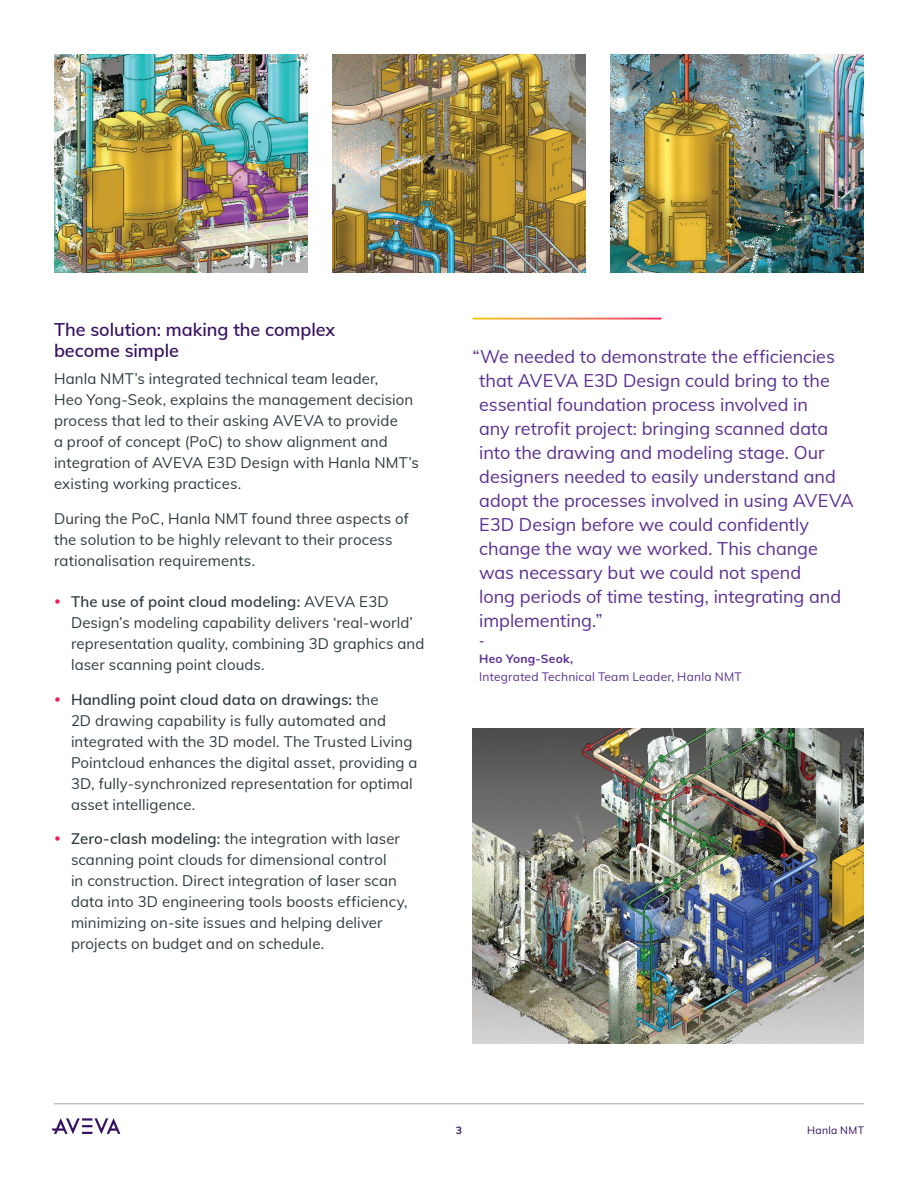
<style>
.page{position:relative;width:918px;height:1188px;background:#fff}
.page>*{position:absolute;margin:0;border:0;box-sizing:border-box;transform-origin:0 0}
.Pull_Quote{font:18px/24px "Muli";color:#5a3092}
.Subheadlines{font:600 18px/21px "Muli";letter-spacing:-.005em;color:#371260}
.Body_Copy{font:15px/21px "Muli";letter-spacing:.005em;color:#2f3b41}
.Pull_Quote_Author_Ti{font:12px "Muli";letter-spacing:.015em;color:#5a3092}
.Pull_Quote_Author_Na{font:700 12px "Muli";letter-spacing:.02em;color:#5a3092}
.t1{font:10.5px "Muli";letter-spacing:.025em;color:#371260}
.t2{font:700 10.5px "Muli";color:#371260}
.s1{font-weight:600}
</style>
<div class="page">
<hr style="left:54px;top:1104px;width:810px;height:1px;background:#a3a7a9">
<svg style="left:52px;top:1118px;width:68px;height:16px"></svg>
<img style="left:54px;top:54px;width:254px;height:218px">
<img style="left:332px;top:54px;width:254px;height:218px">
<img style="left:610px;top:54px;width:254px;height:218px">
<img style="left:472px;top:729px;width:392px;height:315px">
<p class="Subheadlines" style="left:54px;top:318px;width:283px">The solution: making the complex become simple</p>
<p class="Body_Copy" style="left:54px;top:368px;width:366px">Hanla NMT’s integrated technical team leader,<br>Heo Yong-Seok, explains the management decision process that led to their asking AVEVA to provide<br>a proof of concept (PoC) to show alignment and integration of AVEVA E3D Design with Hanla NMT’s existing working practices.</p>
<p class="Body_Copy" style="left:54px;top:507px;width:356px">During the PoC, Hanla NMT found three aspects of the solution to be highly relevant to their process rationalisation requirements.</p>
<p class="Body_Copy" style="left:71px;top:591px;width:355px"><span class="s1">The use of point cloud modeling:</span> AVEVA E3D Design’s modeling capability delivers ‘real-world’ representation quality, combining 3D graphics and laser scanning point clouds.</p>
<p class="Body_Copy" style="left:71px;top:688px;width:348px"><span class="s1">Handling point cloud data on drawings:</span> the<br>2D drawing capability is fully automated and integrated with the 3D model. The Trusted Living Pointcloud enhances the digital asset, providing a 3D, fully-synchronized representation for optimal asset intelligence.</p>
<p class="Body_Copy" style="left:71px;top:828px;width:338px"><span class="s1">Zero-clash modeling:</span> the integration with laser scanning point clouds for dimensional control<br>in construction. Direct integration of laser scan data into 3D engineering tools boosts efficiency, minimizing on-site issues and helping deliver projects on budget and on schedule.</p>
<p class="Pull_Quote" style="left:479px;top:343px;width:376px;text-indent:-7px">“We needed to demonstrate the efficiencies that AVEVA E3D Design could bring to the essential foundation process involved in<br>any retrofit project: bringing scanned data into the drawing and modeling stage. Our designers needed to easily understand and adopt the processes involved in using AVEVA E3D Design before we could confidently change the way we worked. This change was necessary but we could not spend<br>long periods of time testing, integrating and implementing.”</p>
<p class="Pull_Quote_Author_Na" style="left:479px;top:632px;width:7px">-</p>
<p class="Pull_Quote_Author_Na" style="left:479px;top:650px;width:95px">Heo Yong-Seok,</p>
<p class="Pull_Quote_Author_Ti" style="left:479px;top:668px;width:264px">Integrated Technical Team Leader, Hanla NMT</p>
<p class="t2" style="left:456px;top:1123px;width:8px">3</p>
<p class="t1" style="left:807px;top:1122px;width:58px">Hanla NMT</p>
</div>
